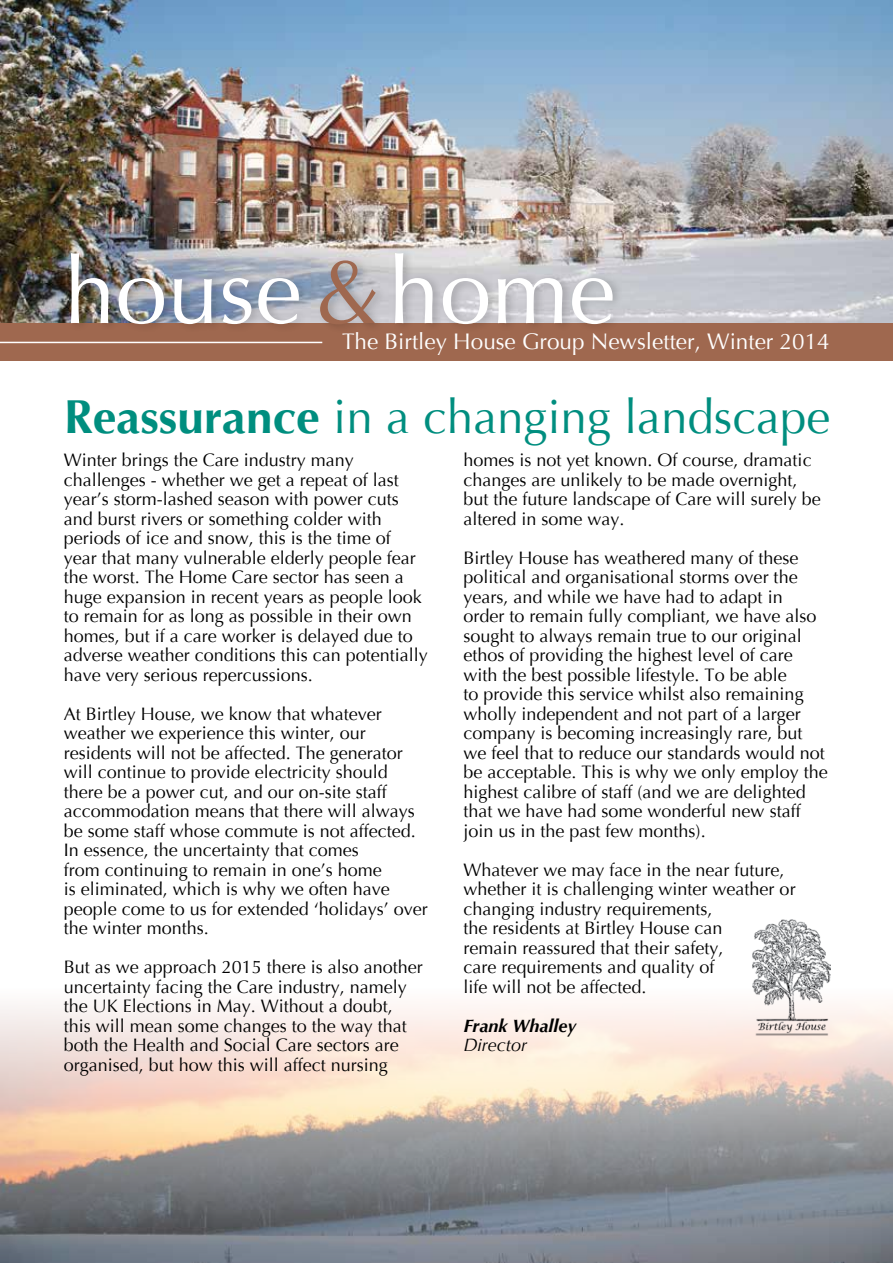
<style>
.page{position:relative;width:893px;height:1263px;background:#fff}
.page>*{position:absolute;margin:0;border:0;box-sizing:border-box;transform-origin:0 0}
.t1{font:93px "Optima";color:#fff}
.t2{font:47.55px "Optima";color:#008e7f}
.t3{font:22.5px "Optima";color:#fff}
.t4{font:18px/19.5px "Optima";color:#000}
.t5{font:italic 700 18px "Optima";color:#000}
.t6{font:italic 18px "Optima";color:#000}
.s1{color:#9f684f}
.s2{font-weight:700}
</style>
<div class="page">
<svg style="left:1px;top:1004px;width:892px;height:259px;background:#b6afab"></svg>
<img style="left:0;top:0;width:893px;height:323px">
<div style="left:0;top:323px;width:893px;height:37px;background:#9f684f"></div>
<hr style="left:0;top:342px;width:322px;height:1px;background:#fff">
<div style="left:67px;top:247px;width:558px;height:87px;background:#000;opacity:.2"></div>
<img style="left:752px;top:919px;width:79px;height:117px">
<h1 class="t1" style="left:64px;top:237px;width:553px">house<span class="s1">&amp;</span>home</h1>
<p class="t3" style="left:342px;top:328px;width:489px">The Birtley House Group Newsletter, Winter 2014</p>
<h2 class="t2" style="left:64px;top:389px;width:768px"><span class="s2">Reassurance</span> in a changing landscape</h2>
<p class="t4" style="left:64px;top:451px;width:366px">Winter brings the Care industry many challenges - whether we get a repeat of last year’s storm-lashed season with power cuts and burst rivers or something colder with periods of ice and snow, this is the time of year that many vulnerable elderly people fear the worst. The Home Care sector has seen a huge expansion in recent years as people look to remain for as long as possible in their own homes, but if a care worker is delayed due to adverse weather conditions this can potentially have very serious repercussions.</p>
<p class="t4" style="left:64px;top:704px;width:366px">At Birtley House, we know that whatever weather we experience this winter, our residents will not be affected. The generator will continue to provide electricity should there be a power cut, and our on-site staff accommodation means that there will always be some staff whose commute is not affected.<br>In essence, the uncertainty that comes<br>from continuing to remain in one’s home<br>is eliminated, which is why we often have people come to us for extended ‘holidays’ over the winter months.</p>
<p class="t4" style="left:64px;top:957px;width:361px">But as we approach 2015 there is also another uncertainty facing the Care industry, namely the UK Elections in May. Without a doubt, this will mean some changes to the way that both the Health and Social Care sectors are organised, but how this will affect nursing</p>
<p class="t4" style="left:463px;top:450px;width:359px">homes is not yet known. Of course, dramatic changes are unlikely to be made overnight, but the future landscape of Care will surely be altered in some way.</p>
<p class="t4" style="left:463px;top:548px;width:366px">Birtley House has weathered many of these political and organisational storms over the years, and while we have had to adapt in order to remain fully compliant, we have also sought to always remain true to our original ethos of providing the highest level of care with the best possible lifestyle. To be able<br>to provide this service whilst also remaining wholly independent and not part of a larger company is becoming increasingly rare, but we feel that to reduce our standards would not be acceptable. This is why we only employ the highest calibre of staff (and we are delighted that we have had some wonderful new staff join us in the past few months).</p>
<p class="t4" style="left:463px;top:860px;width:334px">Whatever we may face in the near future, whether it is challenging winter weather or changing industry requirements,<br>the residents at Birtley House can<br>remain reassured that their safety,<br>care requirements and quality of<br>life will not be affected.</p>
<p class="t5" style="left:463px;top:1015px;width:115px">Frank Whalley</p>
<p class="t6" style="left:463px;top:1034px;width:65px">Director</p>
</div>
